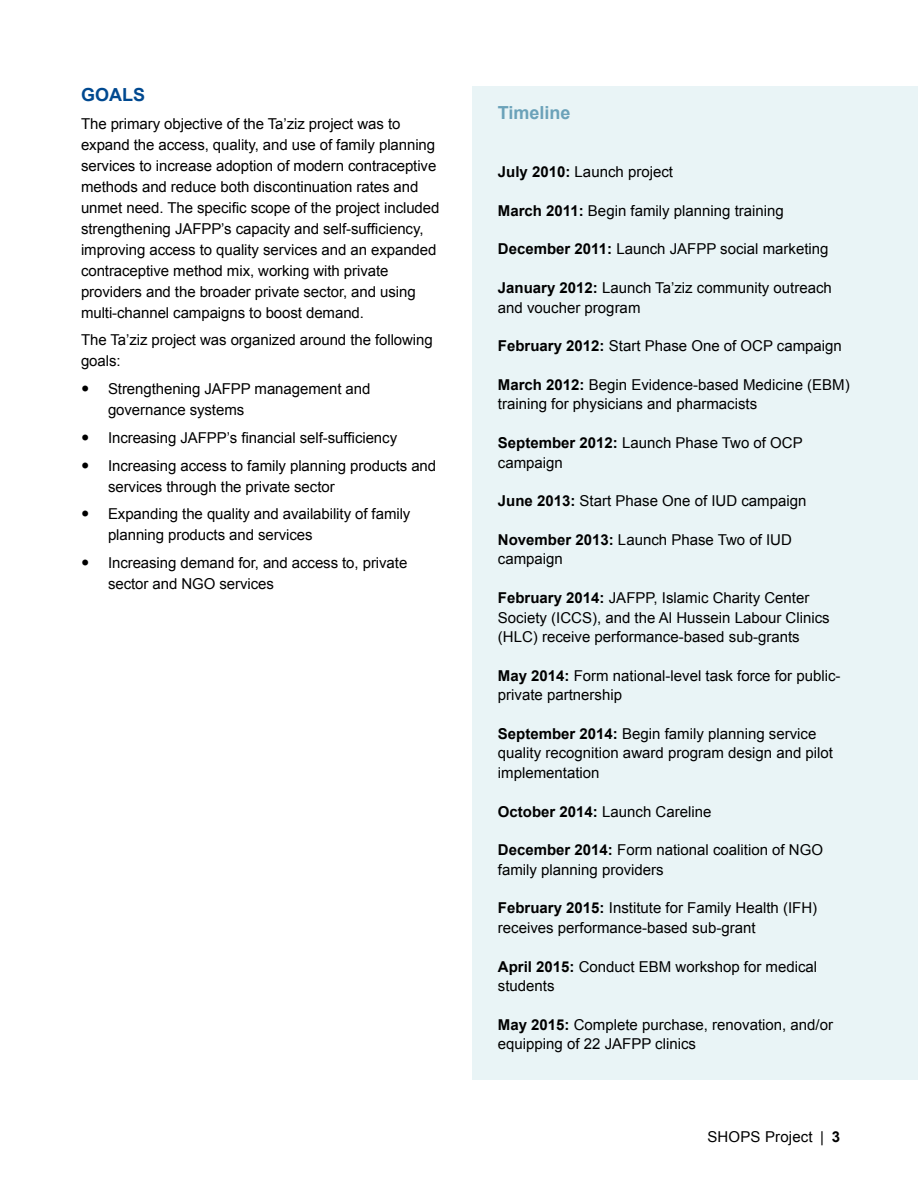
<style>
.page{position:relative;width:918px;height:1188px;background:#fff}
.page>*{position:absolute;margin:0;border:0;box-sizing:border-box;transform-origin:0 0}
.Subheading_2{font:700 18px "Arial";color:#6ba2b9}
.Subheading_1{font:700 18px "Arial";color:#004990}
.Box_text{font:15px/19.5px "Arial";color:#000}
.Body_Text{font:15px/21px "Arial";letter-spacing:-.005em;color:#000}
.s1{font-weight:700}
</style>
<div class="page">
<div style="left:472px;top:86px;width:446px;height:994px;background:#e9f4f6"></div>
<p class="Subheading_1" style="left:81px;top:83px;width:66px">GOALS</p>
<p class="Body_Text" style="left:81px;top:113px;width:360px">The primary objective of the Ta’ziz project was to expand the access, quality, and use of family planning services to increase adoption of modern contraceptive methods and reduce both discontinuation rates and unmet need. The specific scope of the project included strengthening JAFPP’s capacity and self-sufficiency, improving access to quality services and an expanded contraceptive method mix, working with private providers and the broader private sector, and using multi-channel campaigns to boost demand.</p>
<p class="Body_Text" style="left:81px;top:330px;width:353px">The Ta’ziz project was organized around the following goals:</p>
<p class="Body_Text" style="left:108px;top:378px;width:264px">Strengthening JAFPP management and governance systems</p>
<p class="Body_Text" style="left:108px;top:427px;width:291px">Increasing JAFPP’s financial self-sufficiency</p>
<p class="Body_Text" style="left:108px;top:455px;width:330px">Increasing access to family planning products and services through the private sector</p>
<p class="Body_Text" style="left:108px;top:504px;width:304px">Expanding the quality and availability of family planning products and services</p>
<p class="Body_Text" style="left:108px;top:552px;width:301px">Increasing demand for, and access to, private sector and NGO services</p>
<p class="Subheading_2" style="left:498px;top:101px;width:74px">Timeline</p>
<p class="Box_text" style="left:498px;top:162px;width:177px"><span class="s1">July 2010:</span> Launch project</p>
<p class="Box_text" style="left:498px;top:201px;width:287px"><span class="s1">March 2011:</span> Begin family planning training</p>
<p class="Box_text" style="left:498px;top:240px;width:332px"><span class="s1">December 2011:</span> Launch JAFPP social marketing</p>
<p class="Box_text" style="left:498px;top:278px;width:336px"><span class="s1">January 2012:</span> Launch Ta’ziz community outreach and voucher program</p>
<p class="Box_text" style="left:498px;top:336px;width:346px"><span class="s1">February 2012:</span> Start Phase One of OCP campaign</p>
<p class="Box_text" style="left:498px;top:375px;width:353px"><span class="s1">March 2012:</span> Begin Evidence-based Medicine (EBM) training for physicians and pharmacists</p>
<p class="Box_text" style="left:498px;top:433px;width:306px"><span class="s1">September 2012:</span> Launch Phase Two of OCP campaign</p>
<p class="Box_text" style="left:498px;top:491px;width:310px"><span class="s1">June 2013:</span> Start Phase One of IUD campaign</p>
<p class="Box_text" style="left:498px;top:530px;width:296px"><span class="s1">November 2013:</span> Launch Phase Two of IUD campaign</p>
<p class="Box_text" style="left:498px;top:588px;width:333px"><span class="s1">February 2014:</span> JAFPP, Islamic Charity Center<br>Society (ICCS), and the Al Hussein Labour Clinics (HLC) receive performance-based sub-grants</p>
<p class="Box_text" style="left:498px;top:666px;width:344px"><span class="s1">May 2014:</span> Form national-level task force for public&shy;private partnership</p>
<p class="Box_text" style="left:498px;top:724px;width:337px"><span class="s1">September 2014:</span> Begin family planning service quality recognition award program design and pilot implementation</p>
<p class="Box_text" style="left:498px;top:802px;width:215px"><span class="s1">October 2014:</span> Launch Careline</p>
<p class="Box_text" style="left:498px;top:840px;width:327px"><span class="s1">December 2014:</span> Form national coalition of NGO family planning providers</p>
<p class="Box_text" style="left:498px;top:899px;width:321px"><span class="s1">February 2015:</span> Institute for Family Health (IFH) receives performance-based sub-grant</p>
<p class="Box_text" style="left:498px;top:957px;width:321px"><span class="s1">April 2015:</span> Conduct EBM workshop for medical students</p>
<p class="Box_text" style="left:498px;top:1015px;width:337px"><span class="s1">May 2015:</span> Complete purchase, renovation, and/or equipping of 22 JAFPP clinics</p>
<p class="Body_Text" style="left:707px;top:1126px;width:134px">SHOPS Project | <span class="s1">3</span></p>
</div>
